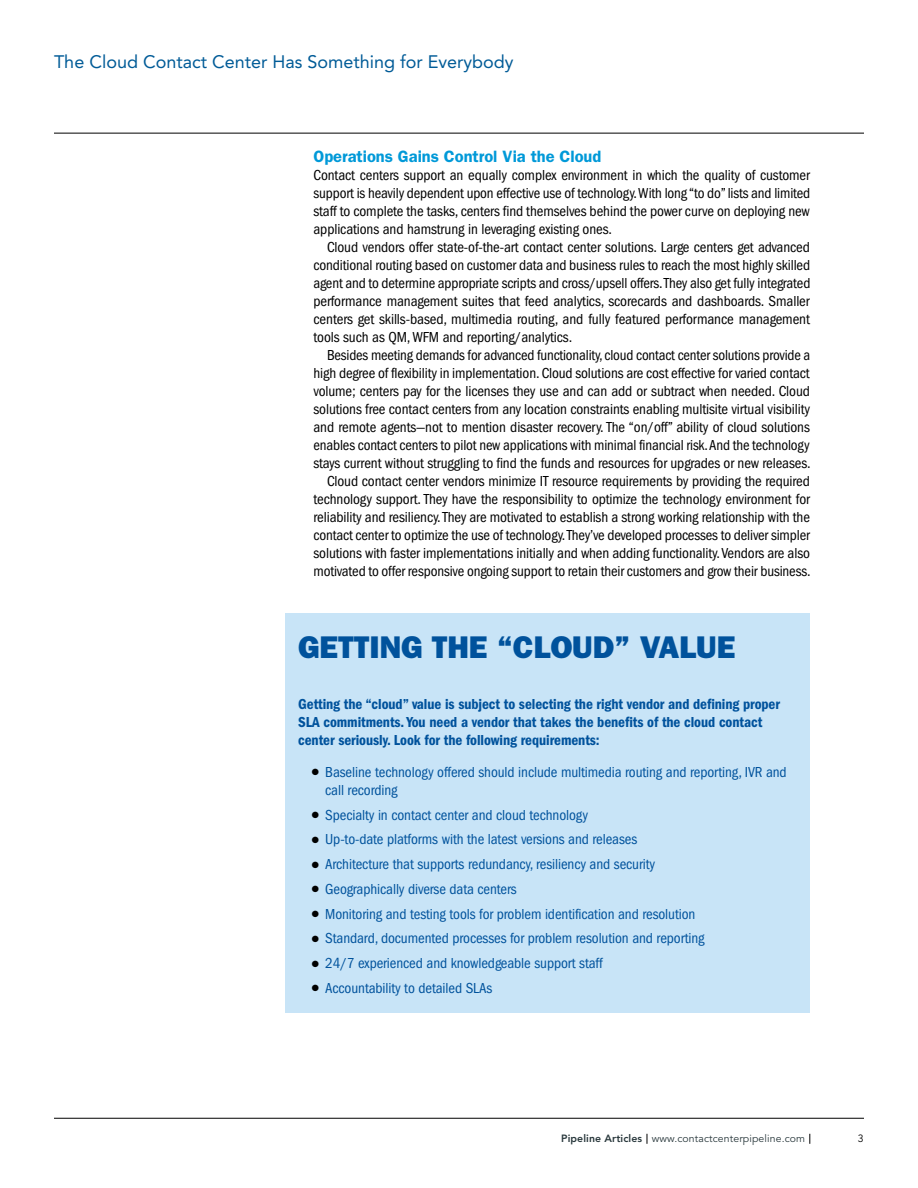
<style>
.page{position:relative;width:918px;height:1188px;background:#fff}
.page>*{position:absolute;margin:0;border:0;box-sizing:border-box;transform-origin:0 0}
.t1{font:800 31.5px "Franklin Gothic";letter-spacing:-.005em;color:#00529c}
.t2{font:18px "Avenir";color:#005b97}
.t3{font:600 16.5px "Franklin Gothic";color:#0099d8}
.t4{font:condensed 15px/18px "Franklin Gothic";letter-spacing:-.005em;color:#000;text-align:justify}
.t5{font:condensed 15px/18px "Franklin Gothic";letter-spacing:-.005em;color:#00529c}
.t6{font:600 condensed 15px/18px "Franklin Gothic";letter-spacing:-.005em;color:#00529c}
.t7{font:10.5px "Avenir";letter-spacing:.01em;color:#29383c}
.t8{font:10.5px "Avenir";color:#000}
.s1{color:#000}
.s2{font-weight:800}
</style>
<div class="page">
<hr style="left:54px;top:1118px;width:810px;height:1px;background:#000">
<hr style="left:54px;top:133px;width:810px;height:1px;background:#000">
<div style="left:285px;top:613px;width:525px;height:400px;background:#c8e4f7"></div>
<p class="t2" style="left:54px;top:51px;width:461px">The Cloud Contact Center Has Something for Everybody</p>
<p class="t3" style="left:314px;top:147px;width:289px">Operations Gains Control Via the Cloud</p>
<p class="t4" style="left:314px;top:166px;width:498px">Contact centers support an equally complex environment in which the quality of customer support is heavily dependent upon effective use of technology. With long “to do” lists and limited staff to complete the tasks, centers find themselves behind the power curve on deploying new applications and hamstrung in leveraging existing ones.</p>
<p class="t4" style="left:314px;top:238px;width:498px;text-indent:14px">Cloud vendors offer state-of-the-art contact center solutions. Large centers get advanced conditional routing based on customer data and business rules to reach the most highly skilled agent and to determine appropriate scripts and cross/upsell offers. They also get fully integrated performance management suites that feed analytics, scorecards and dashboards. Smaller centers get skills-based, multimedia routing, and fully featured performance management tools such as QM, WFM and reporting/analytics.</p>
<p class="t4" style="left:314px;top:346px;width:499px;text-align:right">Besides meeting demands for advanced functionality, cloud contact center solutions provide a high degree of flexibility in implementation. Cloud solutions are cost effective for varied contact volume; centers pay for the licenses they use and can add or subtract when needed. Cloud solutions free contact centers from any location constraints enabling multisite virtual visibility and remote agents—not to mention disaster recovery. The “on/off” ability of cloud solutions enables contact centers to pilot new applications with minimal financial risk. And the technology stays current without struggling to find the funds and resources for upgrades or new releases.<br>Cloud contact center vendors minimize IT resource requirements by providing the required technology support. They have the responsibility to optimize the technology environment for reliability and resiliency. They are motivated to establish a strong working relationship with the contact center to optimize the use of technology. They’ve developed processes to deliver simpler solutions with faster implementations initially and when adding functionality. Vendors are also motivated to offer responsive ongoing support to retain their customers and grow their business.</p>
<h1 class="t1" style="left:298px;top:628px;width:439px">GETTING THE “CLOUD” VALUE</h1>
<p class="t6" style="left:298px;top:695px;width:483px">Getting the “cloud” value is subject to selecting the right vendor and defining proper<br>SLA commitments. You need a vendor that takes the benefits of the cloud contact center seriously. Look for the following requirements:</p>
<p class="t5" style="left:325px;top:763px;width:463px;text-indent:-14px"><span class="s1">●</span> Baseline technology offered should include multimedia routing and reporting, IVR and call recording</p>
<p class="t5" style="left:312px;top:806px;width:278px"><span class="s1">●</span> Specialty in contact center and cloud technology</p>
<p class="t5" style="left:312px;top:831px;width:327px"><span class="s1">●</span> Up-to-date platforms with the latest versions and releases</p>
<p class="t5" style="left:312px;top:855px;width:345px"><span class="s1">●</span> Architecture that supports redundancy, resiliency and security</p>
<p class="t5" style="left:312px;top:880px;width:207px"><span class="s1">●</span> Geographically diverse data centers</p>
<p class="t5" style="left:312px;top:905px;width:385px"><span class="s1">●</span> Monitoring and testing tools for problem identification and resolution</p>
<p class="t5" style="left:312px;top:930px;width:394px"><span class="s1">●</span> Standard, documented processes for problem resolution and reporting</p>
<p class="t5" style="left:312px;top:954px;width:292px"><span class="s1">●</span> 24/7 experienced and knowledgeable support staff</p>
<p class="t5" style="left:312px;top:979px;width:182px"><span class="s1">●</span> Accountability to detailed SLAs</p>
<p class="t7" style="left:561px;top:1133px;width:246px"><span class="s2">Pipeline Articles</span> www.contactcenterpipeline.com</p>
<p class="t8" style="left:858px;top:1133px;width:7px">3</p>
</div>
